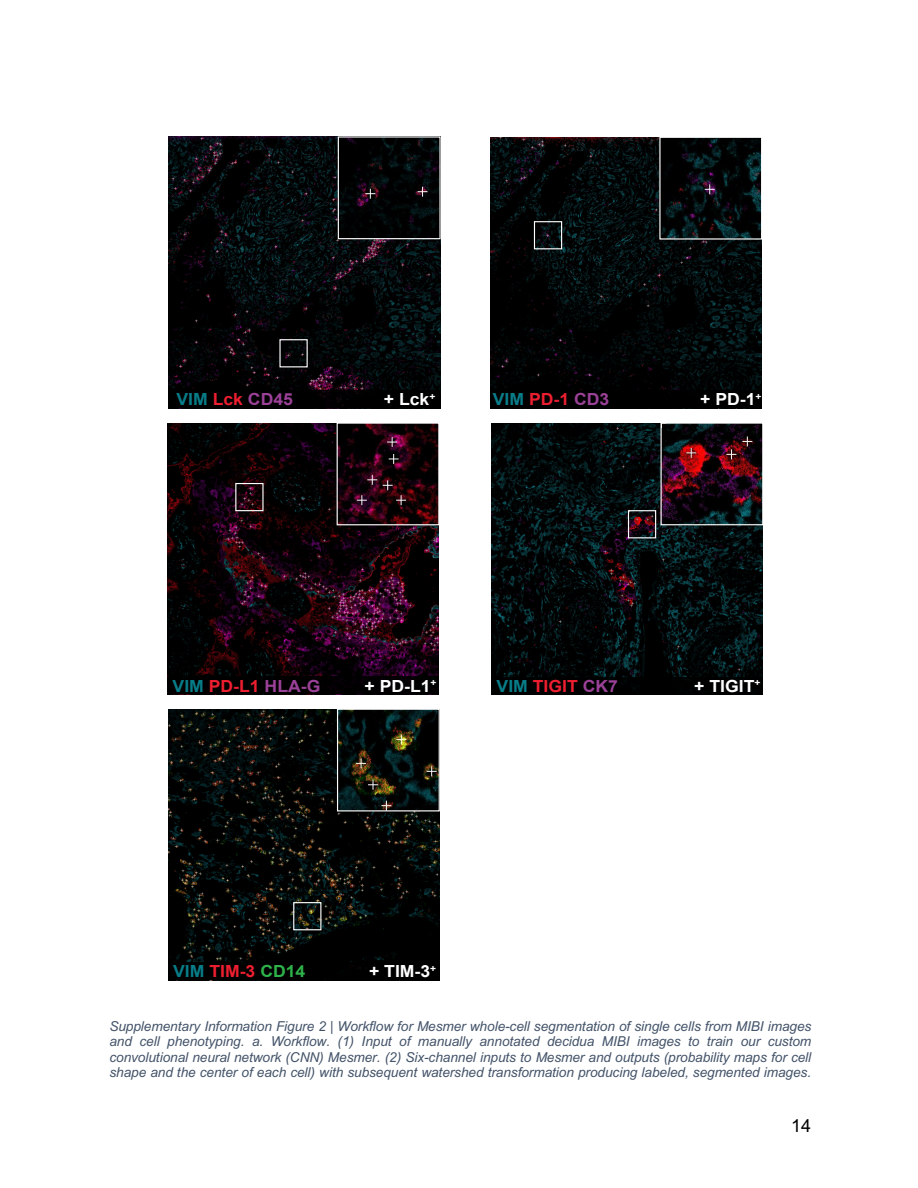
<style>
.page{position:relative;width:918px;height:1188px;background:#fff}
.page>*{position:absolute;margin:0;border:0;box-sizing:border-box;transform-origin:0 0}
.t1{font:18px "Arial";color:#000}
.t2{font:16.65px "font 000000002 a 04 bb 40";color:#ed1e30;scale:1.06 1}
.t3{font:16.65px "font 000000002 a 04 bb 40";color:#fff;scale:1.06 1}
.t4{font:16.65px "font 000000002 a 04 bb 40";color:#9b4198;scale:1.06 1}
.t5{font:italic 13.65px/15.5px "Arial";letter-spacing:-.01em;color:#44546a;text-align:justify}
.s1{color:#087d89}
.s2{color:#ed1e30}
.s3{color:#9b4198}
.s4{color:#2eb34a}
</style>
<div class="page">
<img style="left:169px;top:137px;width:271px;height:254px">
<div style="left:169px;top:391px;width:271px;height:17px;background:#000"></div>
<img style="left:340px;top:138px;width:99px;height:99px">
<div style="left:338px;top:136px;width:103px;height:103px;border:1px solid #fff"></div>
<img style="left:490px;top:137px;width:272px;height:271px">
<div style="left:491px;top:390px;width:271px;height:18px;background:#000"></div>
<div style="left:534px;top:221px;width:28px;height:28px;border:1px solid #fff"></div>
<img style="left:661px;top:139px;width:99px;height:99px">
<div style="left:659px;top:137px;width:103px;height:103px;border:1px solid #fff"></div>
<img style="left:168px;top:423px;width:271px;height:254px">
<div style="left:168px;top:677px;width:271px;height:17px;background:#000"></div>
<div style="left:235px;top:483px;width:29px;height:28px;border:1px solid #fff"></div>
<img style="left:339px;top:425px;width:98px;height:98px">
<img style="left:492px;top:423px;width:271px;height:254px">
<div style="left:492px;top:677px;width:271px;height:17px;background:#000"></div>
<div style="left:628px;top:510px;width:28px;height:28px;border:1px solid #fff"></div>
<img style="left:663px;top:424px;width:98px;height:99px">
<div style="left:661px;top:422px;width:102px;height:103px;border:1px solid #fff"></div>
<img style="left:168px;top:709px;width:271px;height:254px">
<div style="left:168px;top:963px;width:271px;height:17px;background:#000"></div>
<div style="left:293px;top:902px;width:28px;height:28px;border:1px solid #fff"></div>
<img style="left:339px;top:711px;width:99px;height:98px">
<div style="left:337px;top:709px;width:103px;height:102px;border:1px solid #fff"></div>
<p class="t4" style="left:177px;top:390px;width:111px"><span class="s1">VIM</span> <span class="s2">Lck</span> CD45</p>
<p class="t3" style="left:384px;top:390px;width:50px">+ Lck<sup>+</sup></p>
<p class="t2" style="left:493px;top:390px;width:111px"><span class="s1">VIM</span> PD-1 <span class="s3">CD3</span></p>
<p class="t3" style="left:700px;top:390px;width:59px">+ PD-1<sup>+</sup></p>
<p class="t2" style="left:173px;top:676px;width:141px"><span class="s1">VIM</span> PD-L1 <span class="s3">HLA-G</span></p>
<p class="t3" style="left:365px;top:676px;width:69px">+ PD-L1<sup>+</sup></p>
<p class="t2" style="left:497px;top:677px;width:116px"><span class="s1">VIM</span> TIGIT <span class="s3">CK7</span></p>
<p class="t3" style="left:694px;top:677px;width:64px">+ TIGIT<sup>+</sup></p>
<p class="t2" style="left:173px;top:962px;width:126px"><span class="s1">VIM</span> TIM-3 <span class="s4">CD14</span></p>
<p class="t3" style="left:369px;top:962px;width:65px">+ TIM-3<sup>+</sup></p>
<p class="t5" style="left:109px;top:1018px;width:704px">Supplementary Information Figure 2 | Workflow for Mesmer whole-cell segmentation of single cells from MIBI images and cell phenotyping. a. Workflow. (1) Input of manually annotated decidua MIBI images to train our custom convolutional neural network (CNN) Mesmer. (2) Six-channel inputs to Mesmer and outputs (probability maps for cell shape and the center of each cell) with subsequent watershed transformation producing labeled, segmented images.</p>
<h1 class="t1" style="left:791px;top:1116px;width:22px">14</h1>
</div>
